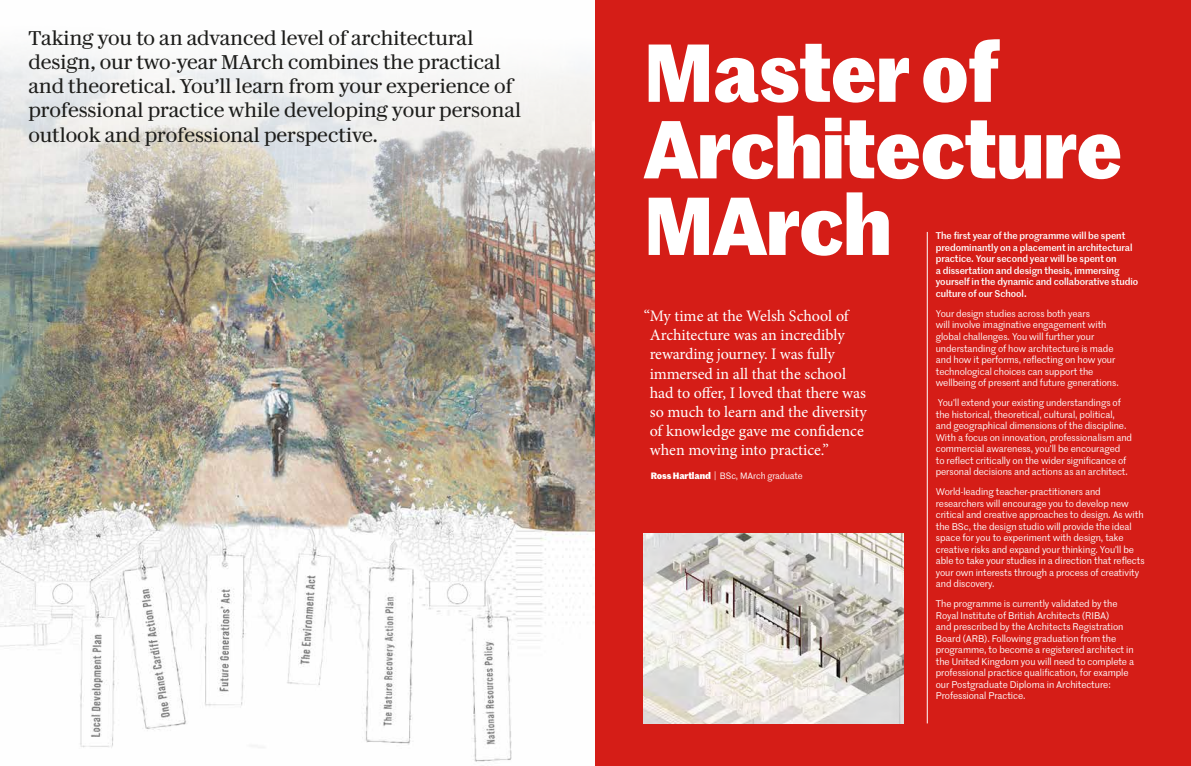
<style>
.page{position:relative;width:1191px;height:766px;background:#fff}
.page>*{position:absolute;margin:0;border:0;box-sizing:border-box;transform-origin:0 0}
.t1{font:700 79.9px/76.5px "Marr Sans";letter-spacing:-.015em;color:#fff}
.t2{font:20.1px/24.2px "Darby Serif Text";color:#1d1d1b}
.t3{font:16px/19.2px "Minion Pro";letter-spacing:-.005em;color:#fff}
.t4{font:9.5px/11.5px "Marr Sans";letter-spacing:-.005em;color:#fff}
.t5{font:500 9.5px/11.5px "Marr Sans";letter-spacing:-.005em;color:#fff}
.t6{font:9px "Marr Sans";letter-spacing:-.01em;color:#fff}
.s1{font-weight:700}
.s2{font-size:9.8px}
</style>
<div class="page">
<img style="left:0;top:51px;width:595px;height:711px">
<div style="left:595px;top:0;width:596px;height:765px;background:#d51d17"></div>
<img style="left:643px;top:533px;width:260px;height:190px">
<hr style="left:927px;top:232px;width:1px;height:491px;background:#fff">
<p class="t2" style="left:28px;top:24px;width:494px">Taking you to an advanced level of architectural design, our two-year MArch combines the practical and theoretical. You’ll learn from your experience of professional practice while developing your personal outlook and professional perspective.</p>
<h1 class="t1" style="left:643px;top:29px;width:480px">Master of<br>Architecture<br>MArch</h1>
<p class="t5" style="left:935px;top:230px;width:204px">The first year of the programme will be spent predominantly on a placement in architectural practice. Your second year will be spent on<br>a dissertation and design thesis, immersing yourself in the dynamic and collaborative studio culture of our School.</p>
<p class="t4" style="left:935px;top:307px;width:184px">Your design studies across both years<br>will involve imaginative engagement with global challenges. You will further your understanding of how architecture is made and how it performs, reflecting on how your technological choices can support the wellbeing of present and future generations.</p>
<p class="t4" style="left:935px;top:396px;width:198px">You’ll extend your existing understandings of the historical, theoretical, cultural, political, and geographical dimensions of the discipline.<br>With a focus on innovation, professionalism and commercial awareness, you’ll be encouraged<br>to reflect critically on the wider significance of personal decisions and actions as an architect.</p>
<p class="t4" style="left:935px;top:485px;width:210px">World-leading teacher-practitioners and researchers will encourage you to develop new critical and creative approaches to design. As with the BSc, the design studio will provide the ideal space for you to experiment with design, take creative risks and expand your thinking. You’ll be able to take your studies in a direction that reflects your own interests through a process of creativity and discovery.</p>
<p class="t4" style="left:935px;top:597px;width:200px">The programme is currently validated by the Royal Institute of British Architects (RIBA)<br>and prescribed by the Architects Registration Board (ARB). Following graduation from the programme, to become a registered architect in the United Kingdom you will need to complete a professional practice qualification, for example our Postgraduate Diploma in Architecture:<br>Professional Practice.</p>
<p class="t3" style="left:649px;top:306px;width:219px;text-indent:-6px">“My time at the Welsh School of<br>Architecture was an incredibly rewarding journey. I was fully immersed in all that the school had to offer, I loved that there was so much to learn and the diversity of knowledge gave me confidence when moving into practice.”</p>
<p class="t6" style="left:650px;top:469px;width:153px"><span class="s1">Ross Hartland</span> <span class="s2">|</span> BSc, MArch graduate</p>
</div>
